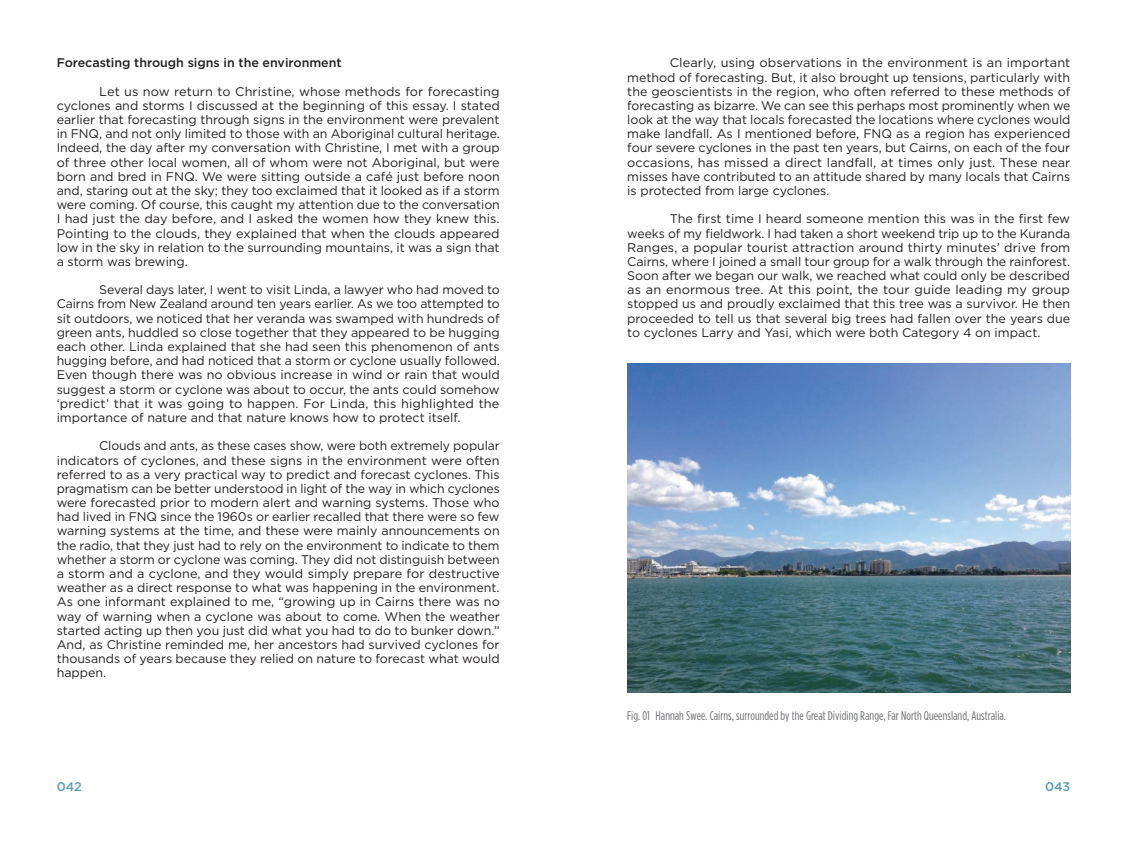
<style>
.page{position:relative;width:1127px;height:851px;background:#fff}
.page>*{position:absolute;margin:0;border:0;box-sizing:border-box;transform-origin:0 0}
.t1{font:12.5px/14.1px "Gotham";color:#231f20;text-align:justify}
.t2{font:condensed 12.5px "Gotham";letter-spacing:.005em;color:#6c6d70}
.t3{font:500 12.5px "Gotham";color:#231f20}
.t4{font:500 12.5px "Gotham";color:#5a9dbf}
</style>
<div class="page">
<img style="left:627px;top:364px;width:443px;height:328px">
<p class="t3" style="left:57px;top:56px;width:286px">Forecasting through signs in the environment</p>
<p class="t1" style="left:57px;top:84px;width:445px;text-indent:43px">Let us now return to Christine, whose methods for forecasting cyclones and storms I discussed at the beginning of this essay. I stated earlier that forecasting through signs in the environment were prevalent in FNQ, and not only limited to those with an Aboriginal cultural heritage.<br>Indeed, the day after my conversation with Christine, I met with a group of three other local women, all of whom were not Aboriginal, but were born and bred in FNQ. We were sitting outside a café just before noon and, staring out at the sky; they too exclaimed that it looked as if a storm were coming. Of course, this caught my attention due to the conversation I had just the day before, and I asked the women how they knew this.<br>Pointing to the clouds, they explained that when the clouds appeared low in the sky in relation to the surrounding mountains, it was a sign that a storm was brewing.</p>
<p class="t1" style="left:57px;top:282px;width:445px;text-indent:43px">Several days later, I went to visit Linda, a lawyer who had moved to Cairns from New Zealand around ten years earlier. As we too attempted to sit outdoors, we noticed that her veranda was swamped with hundreds of green ants, huddled so close together that they appeared to be hugging each other. Linda explained that she had seen this phenomenon of ants hugging before, and had noticed that a storm or cyclone usually followed.<br>Even though there was no obvious increase in wind or rain that would suggest a storm or cyclone was about to occur, the ants could somehow ‘predict’ that it was going to happen. For Linda, this highlighted the importance of nature and that nature knows how to protect itself.</p>
<p class="t1" style="left:57px;top:438px;width:445px;text-indent:43px">Clouds and ants, as these cases show, were both extremely popular indicators of cyclones, and these signs in the environment were often referred to as a very practical way to predict and forecast cyclones. This pragmatism can be better understood in light of the way in which cyclones were forecasted prior to modern alert and warning systems. Those who had lived in FNQ since the 1960s or earlier recalled that there were so few warning systems at the time, and these were mainly announcements on the radio, that they just had to rely on the environment to indicate to them whether a storm or cyclone was coming. They did not distinguish between a storm and a cyclone, and they would simply prepare for destructive weather as a direct response to what was happening in the environment.<br>As one informant explained to me, “growing up in Cairns there was no way of warning when a cyclone was about to come. When the weather started acting up then you just did what you had to do to bunker down.” And, as Christine reminded me, her ancestors had survived cyclones for thousands of years because they relied on nature to forecast what would happen.</p>
<p class="t1" style="left:627px;top:56px;width:445px;text-indent:43px">Clearly, using observations in the environment is an important method of forecasting. But, it also brought up tensions, particularly with the geoscientists in the region, who often referred to these methods of forecasting as bizarre. We can see this perhaps most prominently when we look at the way that locals forecasted the locations where cyclones would make landfall. As I mentioned before, FNQ as a region has experienced four severe cyclones in the past ten years, but Cairns, on each of the four occasions, has missed a direct landfall, at times only just. These near misses have contributed to an attitude shared by many locals that Cairns is protected from large cyclones.</p>
<p class="t1" style="left:627px;top:212px;width:445px;text-indent:43px">The first time I heard someone mention this was in the first few weeks of my fieldwork. I had taken a short weekend trip up to the Kuranda Ranges, a popular tourist attraction around thirty minutes’ drive from Cairns, where I joined a small tour group for a walk through the rainforest.<br>Soon after we began our walk, we reached what could only be described as an enormous tree. At this point, the tour guide leading my group stopped us and proudly exclaimed that this tree was a survivor. He then proceeded to tell us that several big trees had fallen over the years due to cyclones Larry and Yasi, which were both Category 4 on impact.</p>
<p class="t2" style="left:627px;top:708px;width:380px">Fig. 01 Hannah Swee. Cairns, surrounded by the Great Dividing Range, Far North Queensland, Australia.</p>
<p class="t4" style="left:57px;top:779px;width:27px">042</p>
<p class="t4" style="left:1045px;top:779px;width:27px">043</p>
</div>
